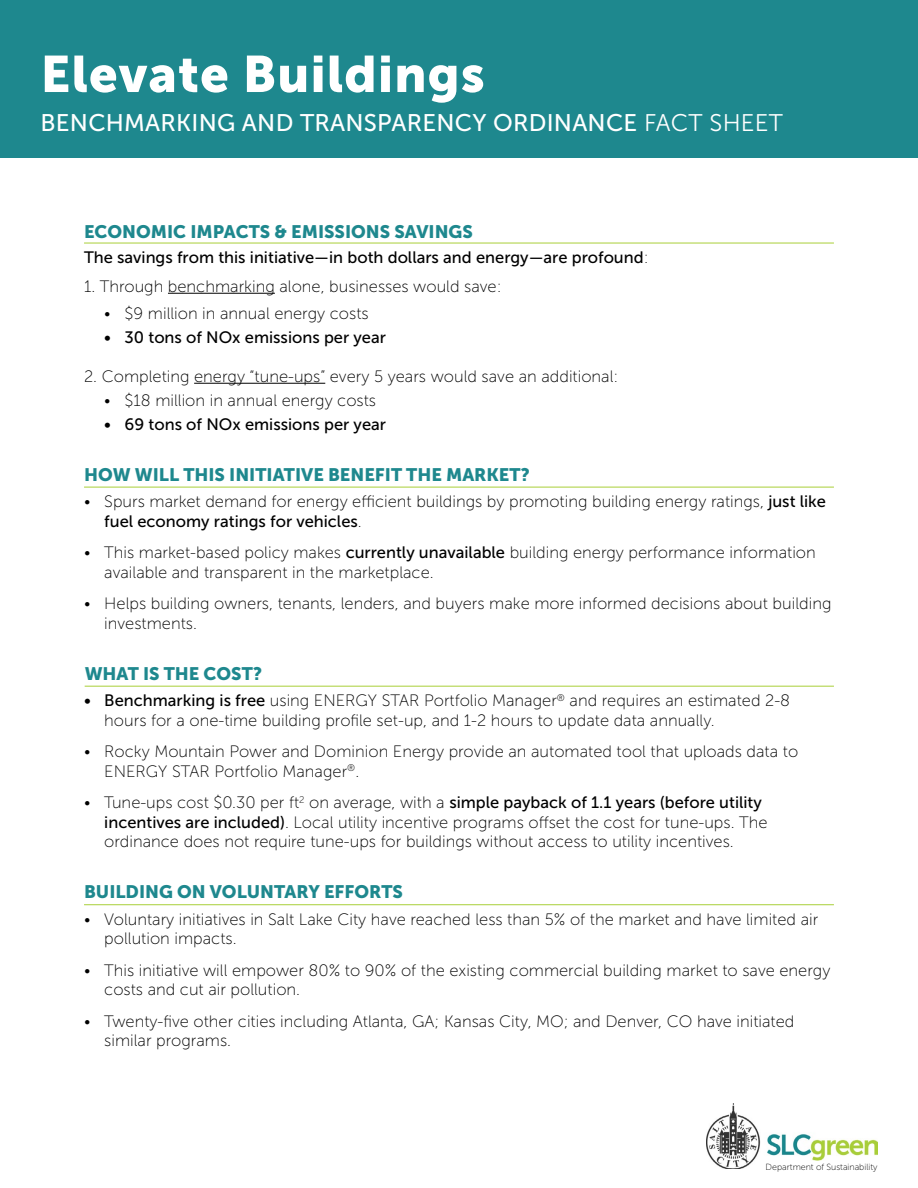
<style>
.page{position:relative;width:918px;height:1188px;background:#fff}
.page>*{position:absolute;margin:0;border:0;box-sizing:border-box;transform-origin:0 0}
.t1{font:51px "Museo Sans 900";letter-spacing:.02em;color:#fff}
.t2{font:24px "Museo Sans 500";letter-spacing:.01em;color:#fff}
.t3{font:18px "Museo Sans 900";color:#1e888e}
.t4{font:16.5px/19.5px "Museo Sans 100";color:#000}
.t5{font:16.5px "Museo Sans 500";color:#000}
.t6{font:8.85px "Museo Sans 100";color:#000}
.s1{font-family:"Museo Sans 300"}
.s2{font-family:"Museo Sans 100"}
.s3{font-family:"Museo Sans 500"}
</style>
<div class="page">
<img style="left:706px;top:1104px;width:171px;height:65px">
<div style="left:766px;top:1161px;width:112px;height:12px;background:#fff"></div>
<div style="left:0;top:0;width:918px;height:158px;background:#1e888e"></div>
<hr style="left:85px;top:686px;width:749px;height:1px;background:#a9cf38">
<hr style="left:84px;top:904px;width:750px;height:1px;background:#a9cf38">
<hr style="left:84px;top:487px;width:750px;height:1px;background:#a9cf38">
<hr style="left:168px;top:293px;width:107px;height:1px;background:#000">
<hr style="left:194px;top:383px;width:131px;height:1px;background:#000">
<hr style="left:84px;top:243px;width:750px;height:1px;background:#a9cf38">
<h1 class="t1" style="left:40px;top:45px;width:446px">Elevate Buildings</h1>
<h2 class="t2" style="left:40px;top:110px;width:744px">BENCHMARKING AND TRANSPARENCY ORDINANCE <span class="s1">FACT SHEET</span></h2>
<p class="t3" style="left:84px;top:221px;width:390px">ECONOMIC IMPACTS &amp; EMISSIONS SAVINGS</p>
<p class="t5" style="left:84px;top:248px;width:566px">The savings from this initiative—in both dollars and energy—are profound<span class="s2">:</span></p>
<p class="t4" style="left:84px;top:276px;width:419px">1. Through benchmarking alone, businesses would save:</p>
<p class="t4" style="left:104px;top:303px;width:266px">• $9 million in annual energy costs</p>
<p class="t5" style="left:104px;top:328px;width:283px">• 30 tons of NOx emissions per year</p>
<p class="t4" style="left:84px;top:366px;width:536px">2. Completing energy “tune-ups” every 5 years would save an additional:</p>
<p class="t4" style="left:104px;top:390px;width:273px">• $18 million in annual energy costs</p>
<p class="t5" style="left:104px;top:415px;width:283px">• 69 tons of NOx emissions per year</p>
<p class="t3" style="left:84px;top:464px;width:447px">HOW WILL THIS INITIATIVE BENEFIT THE MARKET?</p>
<p class="t4" style="left:84px;top:492px;width:743px">• Spurs market demand for energy efficient buildings by promoting building energy ratings, <span class="s3">just like</span></p>
<p class="t5" style="left:104px;top:512px;width:259px">fuel economy ratings for vehicles<span class="s2">.</span></p>
<p class="t4" style="left:104px;top:543px;width:713px;text-indent:-20px">• This market-based policy makes <span class="s3">currently unavailable</span> building energy performance information available and transparent in the marketplace.</p>
<p class="t4" style="left:104px;top:594px;width:729px;text-indent:-20px">• Helps building owners, tenants, lenders, and buyers make more informed decisions about building investments.</p>
<p class="t3" style="left:85px;top:663px;width:179px">WHAT IS THE COST?</p>
<p class="t4" style="left:104px;top:691px;width:687px;text-indent:-20px"><span class="s3">• Benchmarking is free</span> using ENERGY STAR Portfolio Manager<sup>®</sup> and requires an estimated 2-8 hours for a one-time building profile set-up, and 1-2 hours to update data annually.</p>
<p class="t4" style="left:104px;top:742px;width:695px;text-indent:-20px">• Rocky Mountain Power and Dominion Energy provide an automated tool that uploads data to<br>ENERGY STAR Portfolio Manager<sup>®</sup>.</p>
<p class="t4" style="left:104px;top:793px;width:665px;text-indent:-20px">• Tune-ups cost $0.30 per ft<sup>2</sup> on average, with a <span class="s3">simple payback of 1.1 years (before utility incentives are included)</span>. Local utility incentive programs offset the cost for tune-ups. The ordinance does not require tune-ups for buildings without access to utility incentives.</p>
<p class="t3" style="left:84px;top:882px;width:320px">BUILDING ON VOLUNTARY EFFORTS</p>
<p class="t4" style="left:104px;top:910px;width:716px;text-indent:-20px">• Voluntary initiatives in Salt Lake City have reached less than 5% of the market and have limited air pollution impacts.</p>
<p class="t4" style="left:104px;top:961px;width:728px;text-indent:-20px">• This initiative will empower 80% to 90% of the existing commercial building market to save energy costs and cut air pollution.</p>
<p class="t4" style="left:104px;top:1012px;width:692px;text-indent:-20px">• Twenty-five other cities including Atlanta, GA; Kansas City, MO; and Denver, CO have initiated similar programs.</p>
<p class="t6" style="left:766px;top:1163px;width:113px">Department of Sustainability</p>
</div>
